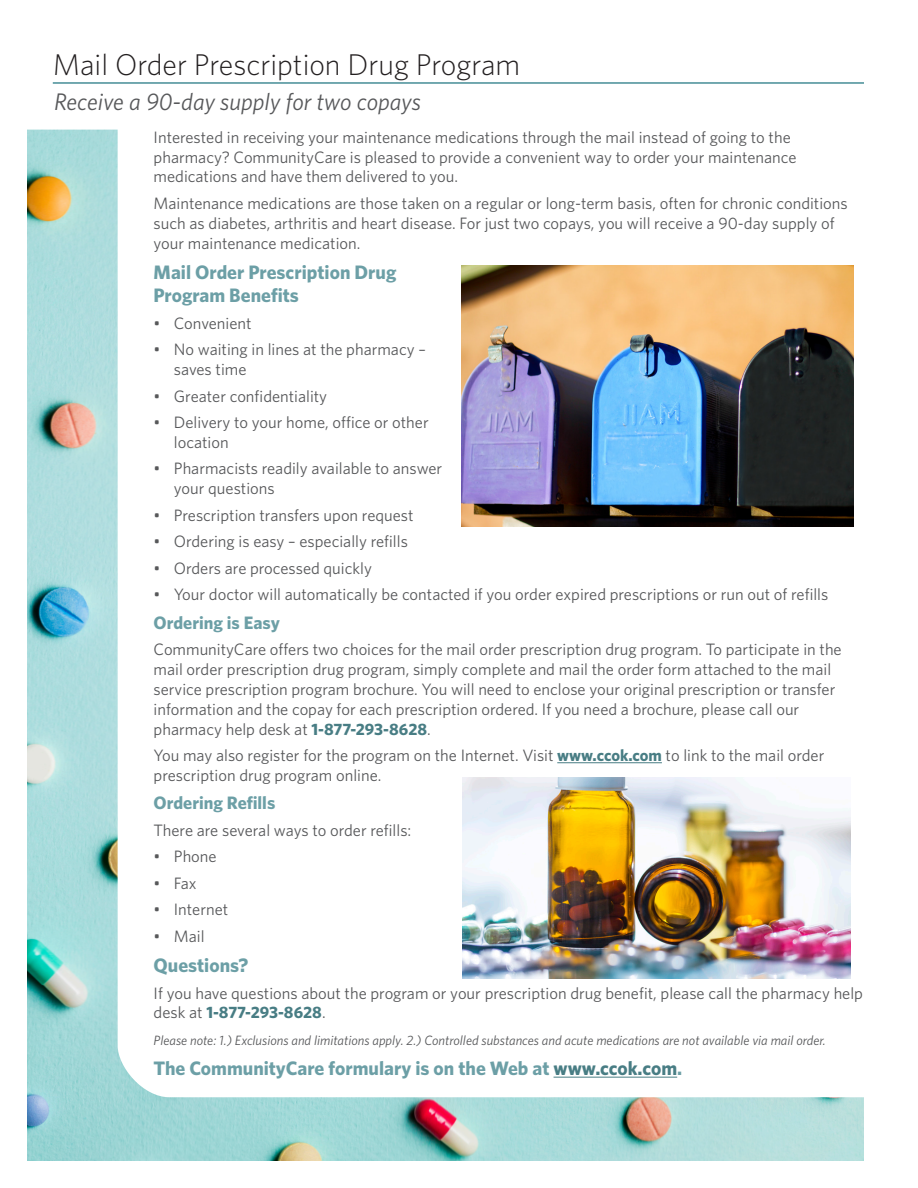
<style>
.page{position:relative;width:918px;height:1188px;background:#fff}
.page>*{position:absolute;margin:0;border:0;box-sizing:border-box;transform-origin:0 0}
.Paragraph_Style_1{font:300 30px "Whitney";color:#231f20}
.t1{font:italic 24px "Whitney";color:#57585a}
.t2{font:700 19.5px/23.4px "Whitney";color:#6c9fa6}
.t3{font:700 18px "Whitney";color:#6c9fa6}
.t4{font:16.5px/19.8px "Whitney";color:#57585a}
.t5{font:italic 13.5px "Whitney";color:#57585a}
.s1{font-weight:700;color:#487d84}
.s2{color:#487d84}
</style>
<div class="page">
<img style="left:27px;top:130px;width:837px;height:1031px">
<hr style="left:557px;top:762px;width:105px;height:1px;background:#487d84">
<hr style="left:554px;top:1077px;width:123px;height:1px;background:#487d84">
<hr style="left:53px;top:82px;width:811px;height:2px;background:#458d96">
<img style="left:461px;top:265px;width:392px;height:261px">
<img style="left:462px;top:778px;width:388px;height:200px">
<p class="Paragraph_Style_1" style="left:53px;top:47px;width:469px">Mail Order Prescription Drug Program</p>
<p class="t1" style="left:54px;top:87px;width:368px">Receive a 90-day supply for two copays</p>
<p class="t4" style="left:154px;top:127px;width:644px">Interested in receiving your maintenance medications through the mail instead of going to the pharmacy? CommunityCare is pleased to provide a convenient way to order your maintenance medications and have them delivered to you.</p>
<p class="t4" style="left:154px;top:193px;width:696px">Maintenance medications are those taken on a regular or long-term basis, often for chronic conditions such as diabetes, arthritis and heart disease. For just two copays, you will receive a 90-day supply of your maintenance medication.</p>
<p class="t2" style="left:154px;top:260px;width:244px">Mail Order Prescription Drug<br>Program Benefits</p>
<p class="t4" style="left:154px;top:313px;width:100px">• Convenient</p>
<p class="t4" style="left:174px;top:339px;width:254px;text-indent:-20px">• No waiting in lines at the pharmacy – saves time</p>
<p class="t4" style="left:154px;top:386px;width:175px">• Greater confidentiality</p>
<p class="t4" style="left:174px;top:412px;width:256px;text-indent:-20px">• Delivery to your home, office or other location</p>
<p class="t4" style="left:174px;top:459px;width:270px;text-indent:-20px">• Pharmacists readily available to answer your questions</p>
<p class="t4" style="left:154px;top:505px;width:261px">• Prescription transfers upon request</p>
<p class="t4" style="left:154px;top:532px;width:256px">• Ordering is easy – especially refills</p>
<p class="t4" style="left:154px;top:558px;width:220px">• Orders are processed quickly</p>
<p class="t4" style="left:154px;top:585px;width:676px">• Your doctor will automatically be contacted if you order expired prescriptions or run out of refills</p>
<p class="t3" style="left:154px;top:612px;width:128px">Ordering is Easy</p>
<p class="t4" style="left:154px;top:640px;width:690px">CommunityCare offers two choices for the mail order prescription drug program. To participate in the mail order prescription drug program, simply complete and mail the order form attached to the mail service prescription program brochure. You will need to enclose your original prescription or transfer information and the copay for each prescription ordered. If you need a brochure, please call our pharmacy help desk at <span class="s1">1-877-293-8628</span>.</p>
<p class="t4" style="left:154px;top:745px;width:672px">You may also register for the program on the Internet. Visit <span class="s1">www.ccok.com</span> to link to the mail order prescription drug program online.</p>
<p class="t3" style="left:154px;top:792px;width:123px">Ordering Refills</p>
<p class="t4" style="left:154px;top:820px;width:259px">There are several ways to order refills:</p>
<p class="t4" style="left:154px;top:847px;width:65px">• Phone</p>
<p class="t4" style="left:154px;top:873px;width:45px">• Fax</p>
<p class="t4" style="left:154px;top:900px;width:76px">• Internet</p>
<p class="t4" style="left:154px;top:926px;width:52px">• Mail</p>
<p class="t2" style="left:154px;top:953px;width:96px">Questions?</p>
<p class="t4" style="left:154px;top:983px;width:711px">If you have questions about the program or your prescription drug benefit, please call the pharmacy help desk at <span class="s1">1-877-293-8628</span>.</p>
<p class="t5" style="left:154px;top:1032px;width:674px">Please note: 1.) Exclusions and limitations apply. 2.) Controlled substances and acute medications are not available via mail order.</p>
<p class="t2" style="left:154px;top:1056px;width:530px">The CommunityCare formulary is on the Web at <span class="s2">www.ccok.com</span>.</p>
</div>
